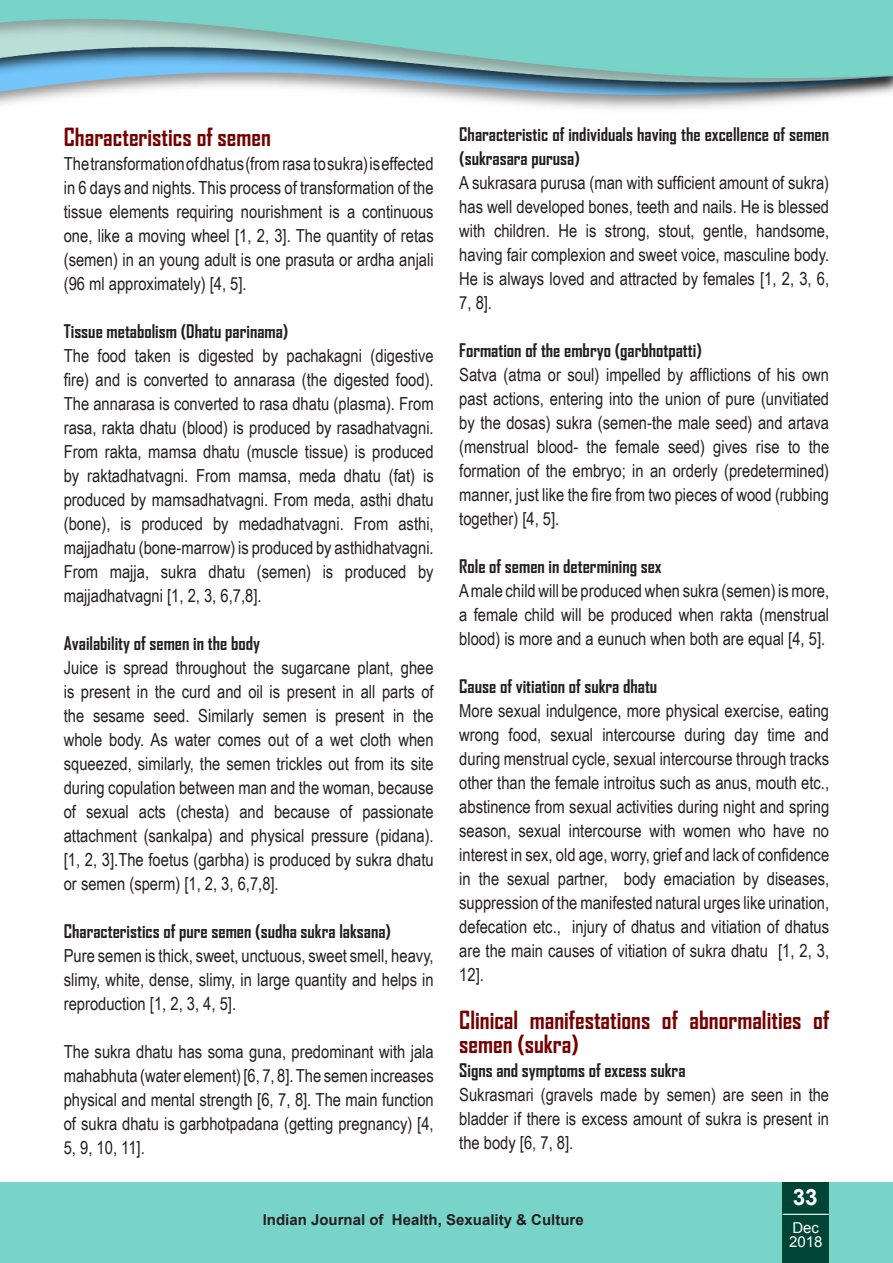
<style>
.page{position:relative;width:893px;height:1263px;background:#fff}
.page>*{position:absolute;margin:0;border:0;box-sizing:border-box;transform-origin:0 0}
.Paragraph_Style_1{font:700 24px/24px "Agency FB";color:#760000}
.t1{font:700 22.5px "Arial";color:#fff}
.Paragraph_Style_1-2{font:18px/24px "Arial Narrow";color:#231f20;text-align:justify}
.Paragraph_Style_1-3{font:700 18px/24px "Agency FB";color:#231f20}
.Paragraph_Style_1-4{font:700 15px "Arial";color:#231f20}
.t2{font:15px "Arial";color:#fff}
</style>
<div class="page">
<img style="left:0;top:0;width:893px;height:109px">
<div style="left:782px;top:1182px;width:47px;height:81px;background:#004436"></div>
<hr style="left:782px;top:1214px;width:47px;height:1px;background:#fff">
<p class="Paragraph_Style_1" style="left:64px;top:124px;width:209px">Characteristics of semen</p>
<p class="Paragraph_Style_1-2" style="left:64px;top:151px;width:371px">The transformation of dhatus (from rasa to sukra) is effected in 6 days and nights. This process of transformation of the tissue elements requiring nourishment is a continuous one, like a moving wheel [1, 2, 3]. The quantity of retas (semen) in an young adult is one prasuta or ardha anjali (96 ml approximately) [4, 5].</p>
<p class="Paragraph_Style_1-3" style="left:64px;top:319px;width:226px">Tissue metabolism (Dhatu parinama)</p>
<p class="Paragraph_Style_1-2" style="left:64px;top:343px;width:371px">The food taken is digested by pachakagni (digestive fire) and is converted to annarasa (the digested food).<br>The annarasa is converted to rasa dhatu (plasma). From rasa, rakta dhatu (blood) is produced by rasadhatvagni.<br>From rakta, mamsa dhatu (muscle tissue) is produced by raktadhatvagni. From mamsa, meda dhatu (fat) is produced by mamsadhatvagni. From meda, asthi dhatu (bone), is produced by medadhatvagni. From asthi, majjadhatu (bone-marrow) is produced by asthidhatvagni.<br>From majja, sukra dhatu (semen) is produced by majjadhatvagni [1, 2, 3, 6,7,8].</p>
<p class="Paragraph_Style_1-3" style="left:64px;top:631px;width:198px">Availability of semen in the body</p>
<p class="Paragraph_Style_1-2" style="left:64px;top:655px;width:371px">Juice is spread throughout the sugarcane plant, ghee is present in the curd and oil is present in all parts of the sesame seed. Similarly semen is present in the whole body. As water comes out of a wet cloth when squeezed, similarly, the semen trickles out from its site during copulation between man and the woman, because of sexual acts (chesta) and because of passionate attachment (sankalpa) and physical pressure (pidana). [1, 2, 3].The foetus (garbha) is produced by sukra dhatu or semen (sperm) [1, 2, 3, 6,7,8].</p>
<p class="Paragraph_Style_1-3" style="left:64px;top:919px;width:329px">Characteristics of pure semen (sudha sukra laksana)</p>
<p class="Paragraph_Style_1-2" style="left:64px;top:943px;width:371px">Pure semen is thick, sweet, unctuous, sweet smell, heavy, slimy, white, dense, slimy, in large quantity and helps in reproduction [1, 2, 3, 4, 5].</p>
<p class="Paragraph_Style_1-2" style="left:64px;top:1039px;width:371px">The sukra dhatu has soma guna, predominant with jala mahabhuta (water element) [6, 7, 8]. The semen increases physical and mental strength [6, 7, 8]. The main function of sukra dhatu is garbhotpadana (getting pregnancy) [4, 5, 9, 10, 11].</p>
<p class="Paragraph_Style_1-3" style="left:459px;top:122px;width:371px">Characteristic of individuals having the excellence of semen (sukrasara purusa)</p>
<p class="Paragraph_Style_1-2" style="left:459px;top:170px;width:371px">A sukrasara purusa (man with sufficient amount of sukra) has well developed bones, teeth and nails. He is blessed with children. He is strong, stout, gentle, handsome, having fair complexion and sweet voice, masculine body.<br>He is always loved and attracted by females [1, 2, 3, 6, 7, 8].</p>
<p class="Paragraph_Style_1-3" style="left:459px;top:338px;width:244px">Formation of the embryo (garbhotpatti)</p>
<p class="Paragraph_Style_1-2" style="left:459px;top:362px;width:371px">Satva (atma or soul) impelled by afflictions of his own past actions, entering into the union of pure (unvitiated by the dosas) sukra (semen-the male seed) and artava (menstrual blood- the female seed) gives rise to the formation of the embryo; in an orderly (predetermined) manner, just like the fire from two pieces of wood (rubbing together) [4, 5].</p>
<p class="Paragraph_Style_1-3" style="left:459px;top:554px;width:204px">Role of semen in determining sex</p>
<p class="Paragraph_Style_1-2" style="left:459px;top:578px;width:371px">A male child will be produced when sukra (semen) is more, a female child will be produced when rakta (menstrual blood) is more and a eunuch when both are equal [4, 5].</p>
<p class="Paragraph_Style_1-3" style="left:459px;top:674px;width:200px">Cause of vitiation of sukra dhatu</p>
<p class="Paragraph_Style_1-2" style="left:459px;top:698px;width:371px">More sexual indulgence, more physical exercise, eating wrong food, sexual intercourse during day time and during menstrual cycle, sexual intercourse through tracks other than the female introitus such as anus, mouth etc., abstinence from sexual activities during night and spring season, sexual intercourse with women who have no interest in sex, old age, worry, grief and lack of confidence in the sexual partner, body emaciation by diseases, suppression of the manifested natural urges like urination, defecation etc., injury of dhatus and vitiation of dhatus are the main causes of vitiation of sukra dhatu [1, 2, 3, 12].</p>
<p class="Paragraph_Style_1" style="left:459px;top:1008px;width:371px">Clinical manifestations of abnormalities of semen (sukra)</p>
<p class="Paragraph_Style_1-3" style="left:459px;top:1058px;width:228px">Signs and symptoms of excess sukra</p>
<p class="Paragraph_Style_1-2" style="left:459px;top:1082px;width:371px">Sukrasmari (gravels made by semen) are seen in the bladder if there is excess amount of sukra is present in the body [6, 7, 8].</p>
<p class="Paragraph_Style_1-4" style="left:263px;top:1209px;width:322px">Indian Journal of Health, Sexuality &amp; Culture</p>
<p class="t1" style="left:793px;top:1183px;width:27px">33</p>
<p class="t2" style="left:792px;top:1218px;width:28px">Dec</p>
<p class="t2" style="left:789px;top:1232px;width:35px">2018</p>
</div>
